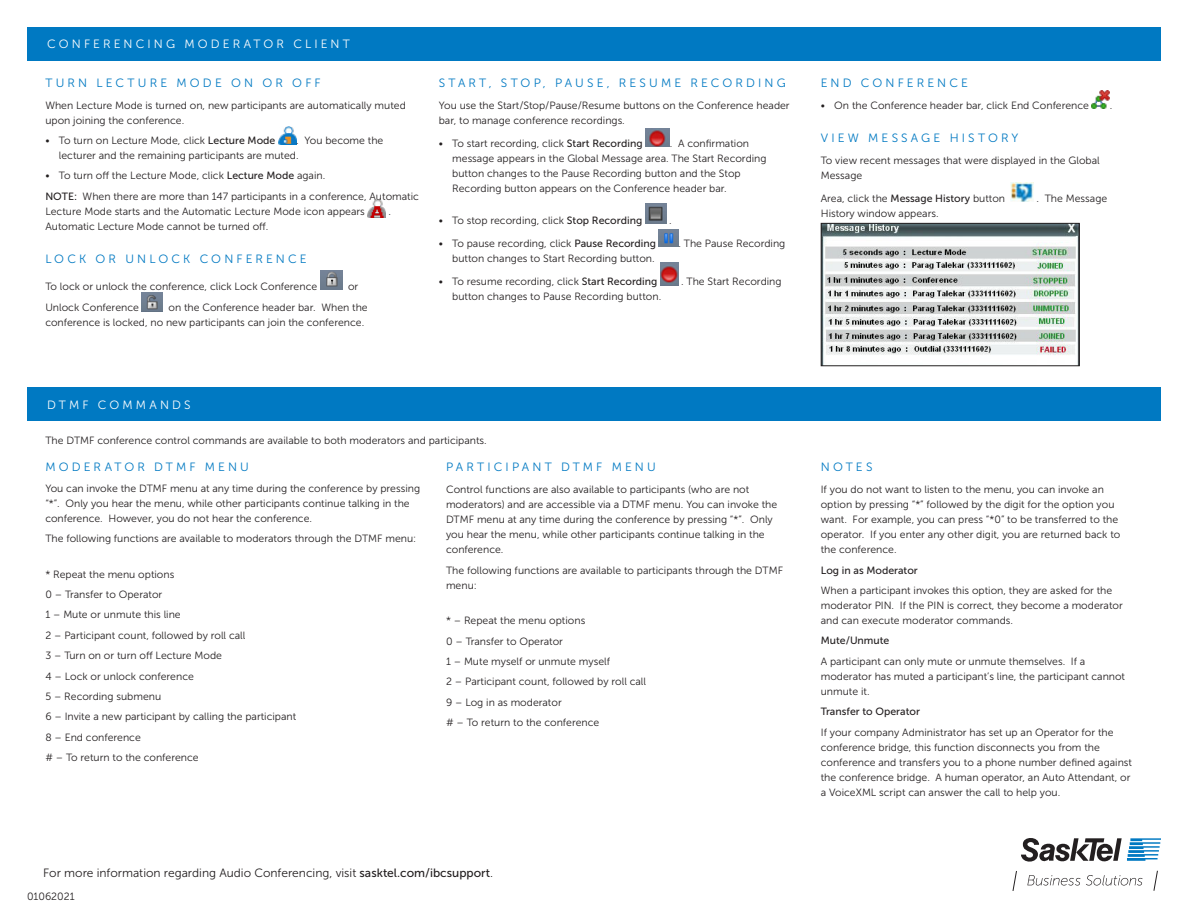
<style>
.page{position:relative;width:1188px;height:918px;background:#fff}
.page>*{position:absolute;margin:0;border:0;box-sizing:border-box;transform-origin:0 0}
.Blue_Subheader{font:12px "Museo Sans 300";letter-spacing:.26em;color:#0079c2}
.Bullets{font:12px "Museo Sans 300";color:#231f20}
.In_Bars{font:12px "Museo Sans 300";letter-spacing:.26em;color:#fff}
.Body_Copy{font:12px "Museo Sans 300";letter-spacing:.26em;color:#0079c2}
.Body_Copy-2{font:10.5px/15px "Museo Sans 300";color:#231f20}
.Body_Copy-3{font:10.5px "Museo Sans 500";color:#231f20}
.Blue_SubSub_header{font:10.5px "Museo Sans 300";color:#231f20}
.s1{font-family:"Museo Sans 500"}
</style>
<div class="page">
<svg style="left:1013px;top:838px;width:148px;height:53px"></svg>
<img style="left:278px;top:126px;width:18px;height:18px">
<img style="left:368px;top:200px;width:18px;height:18px">
<img style="left:320px;top:271px;width:22px;height:19px">
<img style="left:142px;top:292px;width:21px;height:19px">
<div style="left:27px;top:27px;width:1134px;height:34px;background:#0079c2"></div>
<img style="left:645px;top:129px;width:25px;height:18px">
<img style="left:645px;top:204px;width:21px;height:20px">
<img style="left:659px;top:229px;width:19px;height:18px">
<img style="left:660px;top:262px;width:18px;height:23px">
<img style="left:1092px;top:91px;width:18px;height:18px">
<img style="left:1011px;top:183px;width:23px;height:19px">
<img style="left:823px;top:225px;width:255px;height:139px">
<div style="left:821px;top:223px;width:259px;height:143px;border:1px solid #231f20"></div>
<div style="left:27px;top:387px;width:1134px;height:34px;background:#0079c2"></div>
<p class="In_Bars" style="left:47px;top:38px;width:304px">CONFERENCING MODERATOR CLIENT</p>
<p class="Blue_Subheader" style="left:45px;top:76px;width:277px">TURN LECTURE MODE ON OR OFF</p>
<p class="Body_Copy-2" style="left:45px;top:98px;width:362px">When Lecture Mode is turned on, new participants are automatically muted upon joining the conference.</p>
<p class="Body_Copy-2" style="left:45px;top:133px;width:232px">• To turn on Lecture Mode, click <span class="s1">Lecture Mode</span></p>
<p class="Body_Copy-2" style="left:59px;top:133px;width:326px;text-indent:237px">. You become the lecturer and the remaining participants are muted.</p>
<p class="Body_Copy-2" style="left:45px;top:168px;width:281px">• To turn off the Lecture Mode, click <span class="s1">Lecture Mode</span> again.</p>
<p class="Body_Copy-2" style="left:45px;top:189px;width:375px"><span class="s1">NOTE:</span> When there are more than 147 participants in a conference, Automatic<br>Lecture Mode starts and the Automatic Lecture Mode icon appears</p>
<p class="Body_Copy-2" style="left:389px;top:204px;width:4px">.</p>
<p class="Body_Copy-2" style="left:45px;top:219px;width:225px">Automatic Lecture Mode cannot be turned off.</p>
<p class="Blue_Subheader" style="left:45px;top:252px;width:263px">LOCK OR UNLOCK CONFERENCE</p>
<p class="Body_Copy-2" style="left:45px;top:279px;width:273px">To lock or unlock the conference, click Lock Conference</p>
<p class="Body_Copy-2" style="left:348px;top:279px;width:12px">or</p>
<p class="Body_Copy-2" style="left:45px;top:300px;width:95px">Unlock Conference</p>
<p class="Body_Copy-2" style="left:45px;top:300px;width:324px;text-indent:123px">on the Conference header bar. When the conference is locked, no new participants can join the conference.</p>
<p class="Blue_Subheader" style="left:439px;top:76px;width:349px">START, STOP, PAUSE, RESUME RECORDING</p>
<p class="Body_Copy-2" style="left:439px;top:98px;width:352px">You use the Start/Stop/Pause/Resume buttons on the Conference header bar, to manage conference recordings.</p>
<p class="Body_Copy-2" style="left:439px;top:136px;width:205px">• To start recording, click <span class="s1">Start Recording</span></p>
<p class="Body_Copy-2" style="left:452px;top:136px;width:316px;text-indent:218px">. A confirmation message appears in the Global Message area. The Start Recording button changes to the Pause Recording button and the Stop Recording button appears on the Conference header bar.</p>
<p class="Body_Copy-2" style="left:439px;top:213px;width:205px">• To stop recording, click <span class="s1">Stop Recording</span></p>
<p class="Body_Copy-2" style="left:669px;top:213px;width:4px">.</p>
<p class="Body_Copy-2" style="left:439px;top:236px;width:219px">• To pause recording, click <span class="s1">Pause Recording</span></p>
<p class="Body_Copy-2" style="left:678px;top:236px;width:108px">. The Pause Recording</p>
<p class="Body_Copy-2" style="left:452px;top:251px;width:204px">button changes to Start Recording button.</p>
<p class="Body_Copy-2" style="left:439px;top:274px;width:220px">• To resume recording, click <span class="s1">Start Recording</span></p>
<p class="Body_Copy-2" style="left:681px;top:274px;width:102px">. The Start Recording</p>
<p class="Body_Copy-2" style="left:452px;top:289px;width:211px">button changes to Pause Recording button.</p>
<p class="In_Bars" style="left:47px;top:398px;width:145px">DTMF COMMANDS</p>
<p class="Body_Copy-2" style="left:45px;top:433px;width:443px">The DTMF conference control commands are available to both moderators and participants.</p>
<p class="Body_Copy" style="left:45px;top:461px;width:205px">MODERATOR DTMF MENU</p>
<p class="Body_Copy-2" style="left:45px;top:481px;width:376px">You can invoke the DTMF menu at any time during the conference by pressing “*”. Only you hear the menu, while other participants continue talking in the conference. However, you do not hear the conference.</p>
<p class="Body_Copy-2" style="left:45px;top:531px;width:372px">The following functions are available to moderators through the DTMF menu:</p>
<p class="Body_Copy-2" style="left:45px;top:567px;width:131px">* Repeat the menu options</p>
<p class="Body_Copy-2" style="left:45px;top:587px;width:118px">0 – Transfer to Operator</p>
<p class="Body_Copy-2" style="left:45px;top:607px;width:137px">1 – Mute or unmute this line</p>
<p class="Body_Copy-2" style="left:45px;top:628px;width:202px">2 – Participant count, followed by roll call</p>
<p class="Body_Copy-2" style="left:45px;top:648px;width:178px">3 – Turn on or turn off Lecture Mode</p>
<p class="Body_Copy-2" style="left:45px;top:669px;width:150px">4 – Lock or unlock conference</p>
<p class="Body_Copy-2" style="left:45px;top:689px;width:117px">5 – Recording submenu</p>
<p class="Body_Copy-2" style="left:45px;top:709px;width:252px">6 – Invite a new participant by calling the participant</p>
<p class="Body_Copy-2" style="left:45px;top:730px;width:97px">8 – End conference</p>
<p class="Body_Copy-2" style="left:45px;top:750px;width:155px"># – To return to the conference</p>
<p class="Blue_Subheader" style="left:446px;top:461px;width:211px">PARTICIPANT DTMF MENU</p>
<p class="Body_Copy-2" style="left:446px;top:482px;width:333px">Control functions are also available to participants (who are not moderators) and are accessible via a DTMF menu. You can invoke the DTMF menu at any time during the conference by pressing “*”. Only you hear the menu, while other participants continue talking in the conference.</p>
<p class="Body_Copy-2" style="left:446px;top:563px;width:339px">The following functions are available to participants through the DTMF menu:</p>
<p class="Body_Copy-2" style="left:446px;top:613px;width:141px">* – Repeat the menu options</p>
<p class="Body_Copy-2" style="left:446px;top:634px;width:118px">0 – Transfer to Operator</p>
<p class="Body_Copy-2" style="left:446px;top:654px;width:166px">1 – Mute myself or unmute myself</p>
<p class="Body_Copy-2" style="left:446px;top:674px;width:202px">2 – Participant count, followed by roll call</p>
<p class="Body_Copy-2" style="left:446px;top:695px;width:117px">9 – Log in as moderator</p>
<p class="Body_Copy-2" style="left:446px;top:715px;width:155px"># – To return to the conference</p>
<p class="Bullets" style="left:43px;top:866px;width:451px">For more information regarding Audio Conferencing, visit <span class="s1">sasktel.com/ibcsupport</span>.</p>
<p class="Blue_SubSub_header" style="left:27px;top:890px;width:49px">01062021</p>
<p class="Blue_Subheader" style="left:821px;top:76px;width:149px">END CONFERENCE</p>
<p class="Body_Copy-2" style="left:821px;top:98px;width:270px">• On the Conference header bar, click End Conference</p>
<p class="Body_Copy-2" style="left:1110px;top:98px;width:4px">.</p>
<p class="Blue_Subheader" style="left:821px;top:131px;width:199px">VIEW MESSAGE HISTORY</p>
<p class="Body_Copy-2" style="left:821px;top:152px;width:281px">To view recent messages that were displayed in the Global<br>Message</p>
<p class="Body_Copy-2" style="left:821px;top:191px;width:186px">Area, click the <span class="s1">Message History</span> button</p>
<p class="Body_Copy-2" style="left:1037px;top:191px;width:72px">. The Message</p>
<p class="Body_Copy-2" style="left:821px;top:206px;width:119px">History window appears.</p>
<p class="Blue_Subheader" style="left:821px;top:461px;width:53px">NOTES</p>
<p class="Body_Copy-2" style="left:821px;top:482px;width:301px">If you do not want to listen to the menu, you can invoke an option by pressing “*” followed by the digit for the option you want. For example, you can press “*0” to be transferred to the operator. If you enter any other digit, you are returned back to the conference.</p>
<p class="Body_Copy-3" style="left:821px;top:564px;width:99px">Log in as Moderator</p>
<p class="Body_Copy-2" style="left:821px;top:583px;width:303px">When a participant invokes this option, they are asked for the moderator PIN. If the PIN is correct, they become a moderator and can execute moderator commands.</p>
<p class="Body_Copy-3" style="left:821px;top:635px;width:70px">Mute/Unmute</p>
<p class="Body_Copy-2" style="left:821px;top:654px;width:306px">A participant can only mute or unmute themselves. If a moderator has muted a participant’s line, the participant cannot unmute it.</p>
<p class="Body_Copy-3" style="left:821px;top:706px;width:101px">Transfer to Operator</p>
<p class="Body_Copy-2" style="left:821px;top:725px;width:313px">If your company Administrator has set up an Operator for the conference bridge, this function disconnects you from the conference and transfers you to a phone number defined against the conference bridge. A human operator, an Auto Attendant, or a VoiceXML script can answer the call to help you.</p>
</div>
